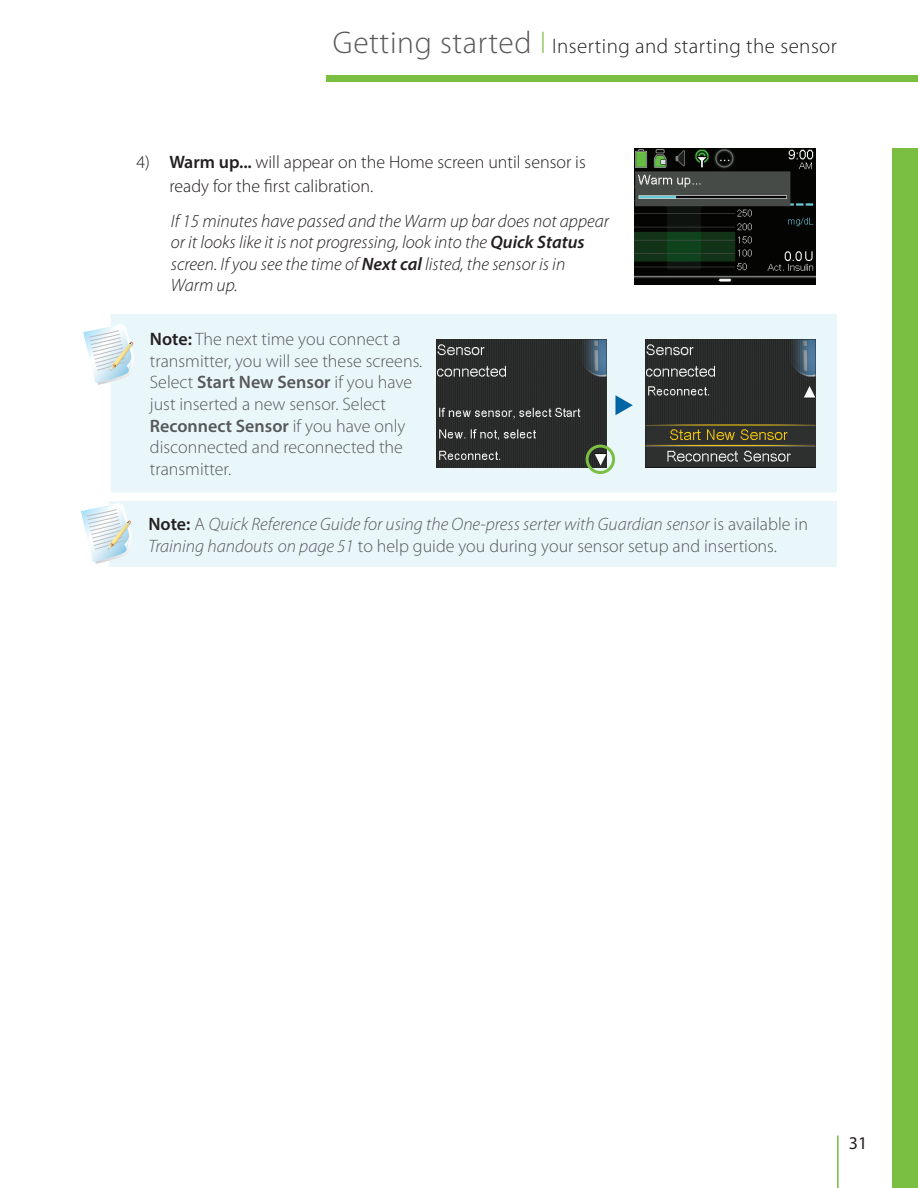
<style>
.page{position:relative;width:918px;height:1188px;background:#fff}
.page>*{position:absolute;margin:0;border:0;box-sizing:border-box;transform-origin:0 0}
.t1{font:300 21px "Myriad Pro";letter-spacing:.02em;color:#231f20}
.t2{font:300 18px/21.6px "Myriad Pro";color:#57585a}
.t3{font:italic 300 18px/21.6px "Myriad Pro";color:#231f20}
.t4{font:italic 300 18px/21.6px "Myriad Pro";color:#57585a}
.t5{font:300 18px/24px "Myriad Pro";color:#231f20}
.t6{font:18px "Myriad Pro";color:#231f20}
.s1{font-size:31.5px;color:#57585a}
.s2{font-size:31.5px;color:#94c863}
.s3{font-weight:600}
.s4{font-weight:600;color:#231f20}
.s5{font-weight:600;font-style:normal;color:#231f20}
.s6{font-style:normal}
</style>
<div class="page">
<hr style="left:837px;top:1136px;width:2px;height:52px;background:#7abe42">
<div style="left:326px;top:75px;width:592px;height:7px;background:#7abe42"></div>
<div style="left:892px;top:148px;width:26px;height:1040px;background:#7abe42"></div>
<img style="left:634px;top:148px;width:182px;height:137px">
<div style="left:111px;top:314px;width:726px;height:179px;background:#e9f7fb"></div>
<img style="left:436px;top:339px;width:171px;height:128px">
<img style="left:645px;top:339px;width:171px;height:128px">
<div style="left:586px;top:445px;width:29px;height:29px;border:3px solid #7abe42;border-radius:50%"></div>
<svg style="left:83px;top:323px;width:52px;height:62px"></svg>
<svg style="left:615px;top:395px;width:18px;height:20px"></svg>
<div style="left:109px;top:502px;width:728px;height:65px;background:#e9f7fb"></div>
<svg style="left:81px;top:503px;width:51px;height:61px"></svg>
<p class="t1" style="left:333px;top:34px;width:506px"><span class="s1">Getting started</span> <span class="s2">I</span> Inserting and starting the sensor</p>
<p class="t5" style="left:169px;top:150px;width:418px;text-indent:-33px">4) <span class="s3">Warm up...</span> will appear on the Home screen until sensor is ready for the first calibration.</p>
<p class="t3" style="left:171px;top:210px;width:440px">If 15 minutes have passed and the Warm up bar does not appear or it looks like it is not progressing, look into the <span class="s3">Quick Status </span>screen. If you see the time of <span class="s3">Next cal</span> listed, the sensor is in Warm up.</p>
<p class="t2" style="left:150px;top:328px;width:274px"><span class="s4">Note:</span> The next time you connect a transmitter, you will see these screens.<br>Select <span class="s3">Start New Sensor</span> if you have just inserted a new sensor. Select<br><span class="s3">Reconnect Sensor</span> if you have only disconnected and reconnected the transmitter.</p>
<p class="t4" style="left:148px;top:514px;width:661px"><span class="s5">Note:</span> <span class="s6">A</span> Quick Reference Guide for using the One-press serter with Guardian sensor <span class="s6">is available in<br></span>Training handouts on page 51 <span class="s6">to help guide you during your sensor setup and insertions.</span></p>
<p class="t6" style="left:849px;top:1132px;width:20px">31</p>
</div>
